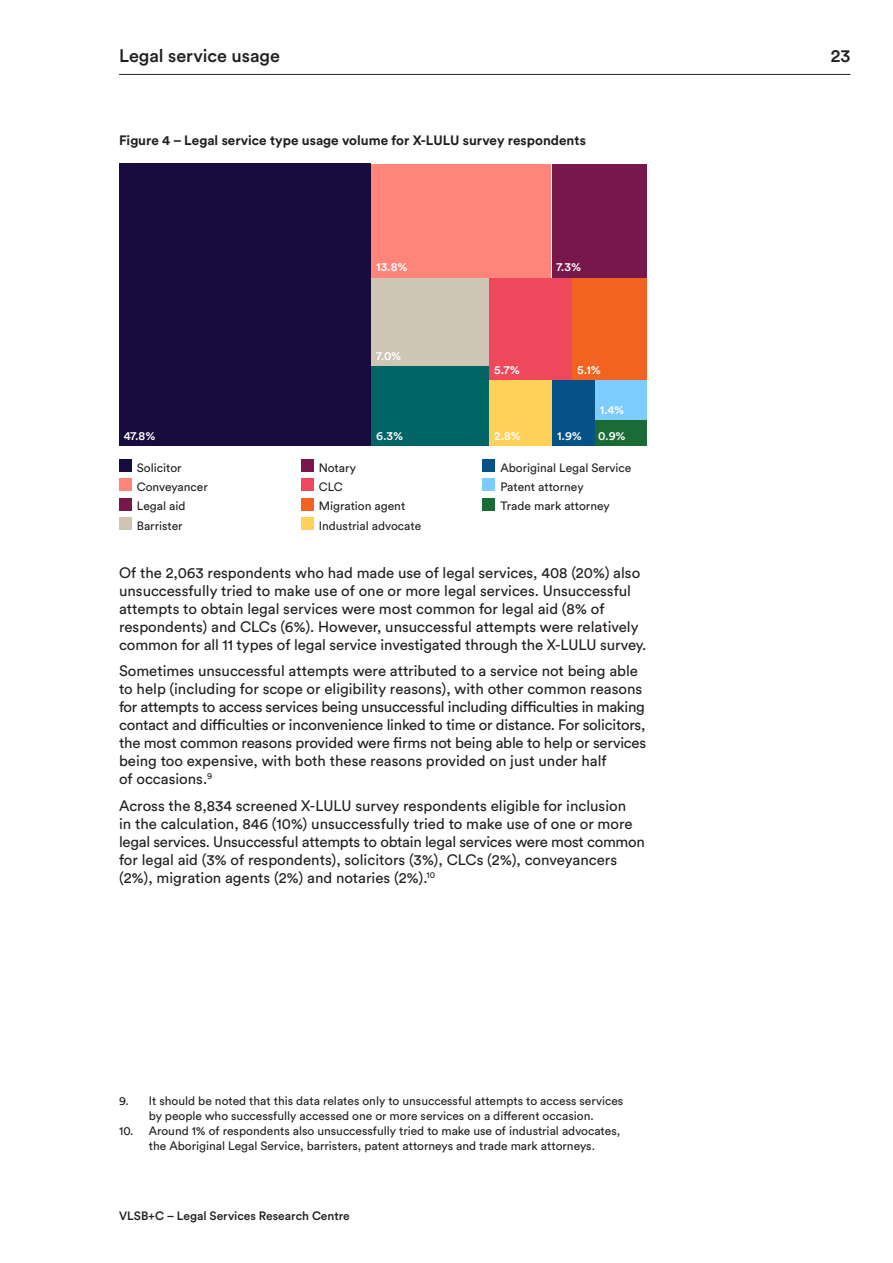
<style>
.page{position:relative;width:893px;height:1263px;background:#fff}
.page>*{position:absolute;margin:0;border:0;box-sizing:border-box;transform-origin:0 0}
.t1{font:500 18px "Circular Std";color:#231f20}
.t2{font:15px/18px "Circular Std";letter-spacing:-.005em;color:#231f20}
.t3{font:700 13.5px "Circular Std";color:#231f20}
.Footnote{font:12px/19.2px "Circular Std";color:#231f20}
.t4{font:500 12px "Circular Std";color:#fff}
.t5{font:500 12px "Circular Std";color:#231f20}
</style>
<div class="page">
<div style="left:490px;top:380px;width:62px;height:66px;background:#ffd159"></div>
<div style="left:595px;top:421px;width:52px;height:25px;background:#1b6b36"></div>
<div style="left:595px;top:380px;width:52px;height:40px;background:#7dccff"></div>
<div style="left:552px;top:380px;width:43px;height:66px;background:#065187"></div>
<div style="left:573px;top:278px;width:74px;height:102px;background:#f26321"></div>
<div style="left:372px;top:278px;width:117px;height:88px;background:#cec5b4"></div>
<div style="left:490px;top:278px;width:82px;height:102px;background:#ef485c"></div>
<div style="left:372px;top:367px;width:117px;height:79px;background:#016565"></div>
<div style="left:552px;top:164px;width:95px;height:113px;background:#77174c"></div>
<div style="left:372px;top:164px;width:179px;height:113px;background:#ff847a"></div>
<div style="left:119px;top:164px;width:252px;height:282px;background:#180b3e"></div>
<div style="left:119px;top:459px;width:13px;height:13px;background:#180b3e"></div>
<div style="left:119px;top:478px;width:13px;height:13px;background:#ff847a"></div>
<div style="left:119px;top:498px;width:13px;height:12px;background:#77174c"></div>
<div style="left:119px;top:517px;width:13px;height:13px;background:#cec5b4"></div>
<div style="left:301px;top:459px;width:13px;height:13px;background:#77174c"></div>
<div style="left:301px;top:478px;width:13px;height:13px;background:#ef485c"></div>
<div style="left:301px;top:498px;width:13px;height:12px;background:#f26321"></div>
<div style="left:301px;top:517px;width:13px;height:13px;background:#ffd159"></div>
<div style="left:483px;top:459px;width:12px;height:13px;background:#065187"></div>
<div style="left:483px;top:478px;width:12px;height:13px;background:#7dccff"></div>
<div style="left:483px;top:498px;width:12px;height:12px;background:#1b6b36"></div>
<hr style="left:119px;top:74px;width:731px;height:1px;background:#231f20">
<p class="t1" style="left:119px;top:44px;width:163px">Legal service usage</p>
<p class="t3" style="left:119px;top:131px;width:468px">Figure 4 – Legal service type usage volume for X-LULU survey respondents</p>
<p class="t4" style="left:376px;top:260px;width:33px">13.8%</p>
<p class="t4" style="left:556px;top:260px;width:26px">7.3%</p>
<p class="t4" style="left:376px;top:348px;width:27px">7.0%</p>
<p class="t4" style="left:494px;top:362px;width:27px">5.7%</p>
<p class="t4" style="left:577px;top:362px;width:25px">5.1%</p>
<p class="t4" style="left:600px;top:402px;width:26px">1.4%</p>
<p class="t4" style="left:124px;top:428px;width:33px">47.8%</p>
<p class="Footnote" style="left:137px;top:458px;width:72px">Solicitor<br>Conveyancer<br>Legal aid<br>Barrister</p>
<p class="Footnote" style="left:319px;top:458px;width:104px">Notary<br>CLC<br>Migration agent<br>Industrial advocate</p>
<p class="Footnote" style="left:500px;top:458px;width:132px">Aboriginal Legal Service<br>Patent attorney<br>Trade mark attorney</p>
<p class="t4" style="left:376px;top:428px;width:29px">6.3%</p>
<p class="t4" style="left:494px;top:428px;width:28px">2.8%</p>
<p class="t4" style="left:598px;top:428px;width:29px">0.9%</p>
<p class="t4" style="left:557px;top:428px;width:26px">1.9%</p>
<p class="t2" style="left:119px;top:563px;width:529px">Of the 2,063 respondents who had made use of legal services, 408 (20%) also unsuccessfully tried to make use of one or more legal services. Unsuccessful attempts to obtain legal services were most common for legal aid (8% of respondents) and CLCs (6%). However, unsuccessful attempts were relatively common for all 11 types of legal service investigated through the X-LULU survey.</p>
<p class="t2" style="left:119px;top:662px;width:529px">Sometimes unsuccessful attempts were attributed to a service not being able to help (including for scope or eligibility reasons), with other common reasons for attempts to access services being unsuccessful including difficulties in making contact and difficulties or inconvenience linked to time or distance. For solicitors, the most common reasons provided were firms not being able to help or services being too expensive, with both these reasons provided on just under half<br>of occasions.<sup>9</sup></p>
<p class="t2" style="left:119px;top:796px;width:527px">Across the 8,834 screened X-LULU survey respondents eligible for inclusion<br>in the calculation, 846 (10%) unsuccessfully tried to make use of one or more legal services. Unsuccessful attempts to obtain legal services were most common for legal aid (3% of respondents), solicitors (3%), CLCs (2%), conveyancers (2%), migration agents (2%) and notaries (2%).<sup>10</sup></p>
<p class="Footnote" style="left:119px;top:1093px;width:506px;line-height:15px;text-align:center">9. It should be noted that this data relates only to unsuccessful attempts to access services by people who successfully accessed one or more services on a different occasion.</p>
<p class="Footnote" style="left:119px;top:1123px;width:503px;line-height:15px;text-align:center">10. Around 1% of respondents also unsuccessfully tried to make use of industrial advocates, the Aboriginal Legal Service, barristers, patent attorneys and trade mark attorneys.</p>
<p class="t5" style="left:119px;top:1209px;width:232px">VLSB+C – Legal Services Research Centre</p>
<p class="t1" style="left:831px;top:44px;width:21px">23</p>
</div>
